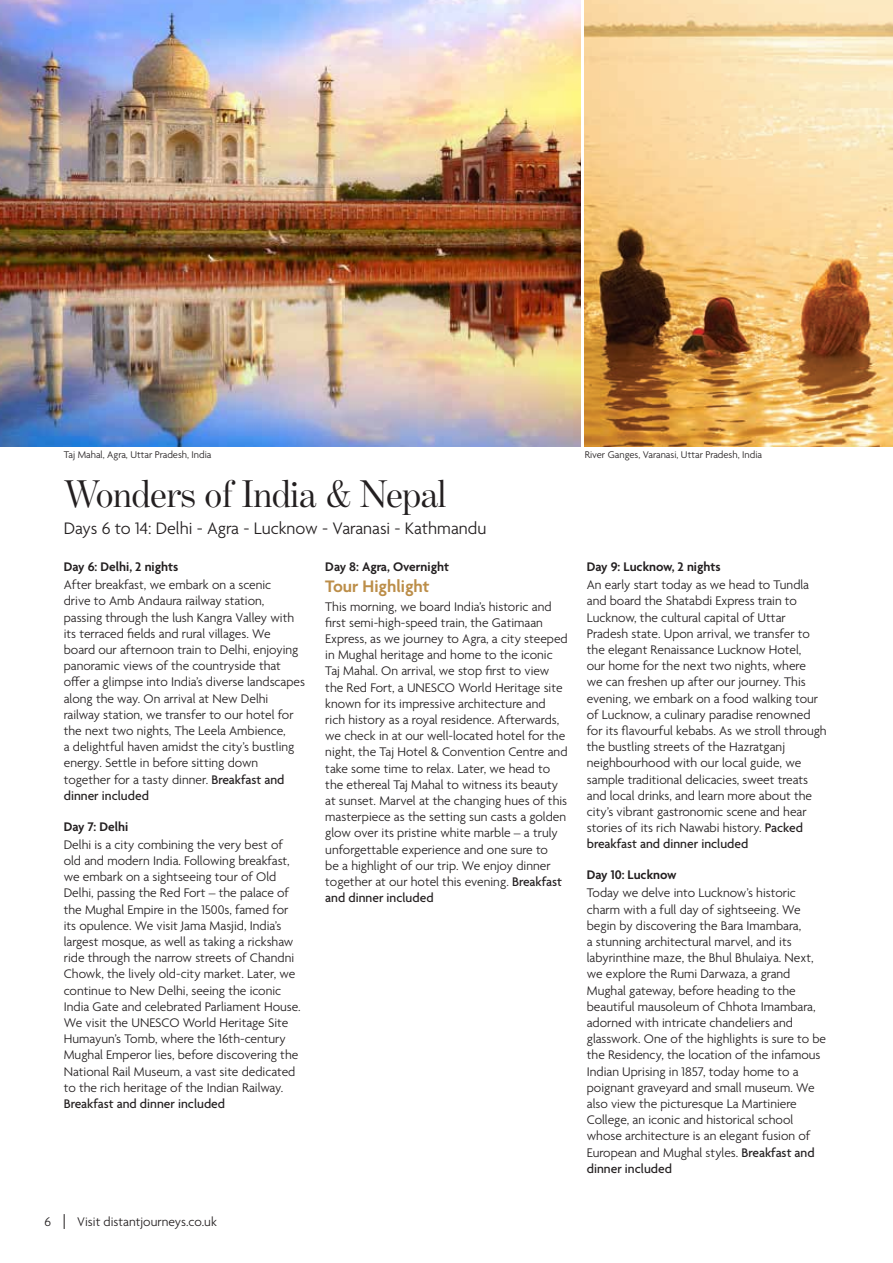
<style>
.page{position:relative;width:893px;height:1263px;background:#fff}
.page>*{position:absolute;margin:0;border:0;box-sizing:border-box;transform-origin:0 0}
.t1{font:39px "Benton Mod Disp";color:#231f20}
.t2{font:300 18px "Agenda";color:#231f20}
.t3{font:600 18px "Agenda";color:#bc8e49}
.t4{font:300 13.5px/16.2px "Agenda";color:#231f20}
.t5{font:600 13.5px "Agenda";color:#231f20}
.t6{font:300 10.5px "Agenda";color:#231f20}
.s1{font-weight:600}
.s2{font-weight:500}
</style>
<div class="page">
<svg style="left:64px;top:1214px;width:1px;height:15px"></svg>
<img style="left:0;top:0;width:580px;height:446px">
<img style="left:585px;top:0;width:307px;height:446px">
<hr style="left:892px;top:0;width:1px;height:446px;background:#e6e7e9">
<p class="t6" style="left:64px;top:449px;width:149px">Taj Mahal, Agra, Uttar Pradesh, India</p>
<p class="t6" style="left:585px;top:449px;width:179px">River Ganges, Varanasi, Uttar Pradesh, India</p>
<p class="t1" style="left:64px;top:472px;width:384px">Wonders of India &amp; Nepal</p>
<p class="t2" style="left:64px;top:519px;width:424px">Days 6 to 14: Delhi - Agra - Lucknow - Varanasi - Kathmandu</p>
<p class="t4" style="left:64px;top:558px;width:209px;line-height:18.1px"><span class="s1">Day 6: Delhi, 2 nights<br></span>After breakfast, we embark on a scenic</p>
<p class="t4" style="left:64px;top:594px;width:243px">drive to Amb Andaura railway station, passing through the lush Kangra Valley with its terraced fields and rural villages. We board our afternoon train to Delhi, enjoying panoramic views of the countryside that offer a glimpse into India’s diverse landscapes along the way. On arrival at New Delhi railway station, we transfer to our hotel for the next two nights, The Leela Ambience,<br>a delightful haven amidst the city’s bustling energy. Settle in before sitting down together for a tasty dinner. <span class="s2">Breakfast and dinner included</span></p>
<p class="t4" style="left:64px;top:818px;width:221px;line-height:18.1px"><span class="s1">Day 7: Delhi<br></span>Delhi is a city combining the very best of</p>
<p class="t4" style="left:64px;top:853px;width:238px">old and modern India. Following breakfast, we embark on a sightseeing tour of Old Delhi, passing the Red Fort – the palace of the Mughal Empire in the 1500s, famed for its opulence. We visit Jama Masjid, India’s largest mosque, as well as taking a rickshaw ride through the narrow streets of Chandni Chowk, the lively old-city market. Later, we continue to New Delhi, seeing the iconic India Gate and celebrated Parliament House.<br>We visit the UNESCO World Heritage Site Humayun’s Tomb, where the 16th-century Mughal Emperor lies, before discovering the National Rail Museum, a vast site dedicated to the rich heritage of the Indian Railway.<br><span class="s2">Breakfast and dinner included</span></p>
<p class="t5" style="left:325px;top:559px;width:125px">Day 8: Agra, Overnight</p>
<p class="t4" style="left:325px;top:599px;width:244px">This morning, we board India’s historic and first semi-high-speed train, the Gatimaan Express, as we journey to Agra, a city steeped in Mughal heritage and home to the iconic Taj Mahal. On arrival, we stop first to view the Red Fort, a UNESCO World Heritage site known for its impressive architecture and rich history as a royal residence. Afterwards, we check in at our well-located hotel for the night, the Taj Hotel &amp; Convention Centre and take some time to relax. Later, we head to the ethereal Taj Mahal to witness its beauty at sunset. Marvel at the changing hues of this masterpiece as the setting sun casts a golden glow over its pristine white marble – a truly unforgettable experience and one sure to<br>be a highlight of our trip. We enjoy dinner together at our hotel this evening. <span class="s2">Breakfast and dinner included</span></p>
<p class="t3" style="left:325px;top:577px;width:106px">Tour Highlight</p>
<p class="t4" style="left:44px;top:1214px;width:8px">6</p>
<p class="t4" style="left:77px;top:1214px;width:141px">Visit distantjourneys.co.uk</p>
<p class="t4" style="left:587px;top:558px;width:224px;line-height:18.1px"><span class="s1">Day 9: Lucknow, 2 nights<br></span>An early start today as we head to Tundla</p>
<p class="t4" style="left:587px;top:594px;width:241px">and board the Shatabdi Express train to Lucknow, the cultural capital of Uttar Pradesh state. Upon arrival, we transfer to the elegant Renaissance Lucknow Hotel,<br>our home for the next two nights, where<br>we can freshen up after our journey. This evening, we embark on a food walking tour of Lucknow, a culinary paradise renowned for its flavourful kebabs. As we stroll through the bustling streets of the Hazratganj neighbourhood with our local guide, we sample traditional delicacies, sweet treats and local drinks, and learn more about the city’s vibrant gastronomic scene and hear stories of its rich Nawabi history. <span class="s2">Packed breakfast and dinner included</span></p>
<p class="t4" style="left:587px;top:867px;width:211px;line-height:18.1px"><span class="s1">Day 10: Lucknow<br></span>Today we delve into Lucknow’s historic</p>
<p class="t4" style="left:587px;top:902px;width:241px">charm with a full day of sightseeing. We begin by discovering the Bara Imambara,<br>a stunning architectural marvel, and its labyrinthine maze, the Bhul Bhulaiya. Next, we explore the Rumi Darwaza, a grand Mughal gateway, before heading to the beautiful mausoleum of Chhota Imambara, adorned with intricate chandeliers and glasswork. One of the highlights is sure to be the Residency, the location of the infamous Indian Uprising in 1857, today home to a poignant graveyard and small museum. We also view the picturesque La Martiniere College, an iconic and historical school whose architecture is an elegant fusion of European and Mughal styles. <span class="s2">Breakfast and dinner included</span></p>
</div>
